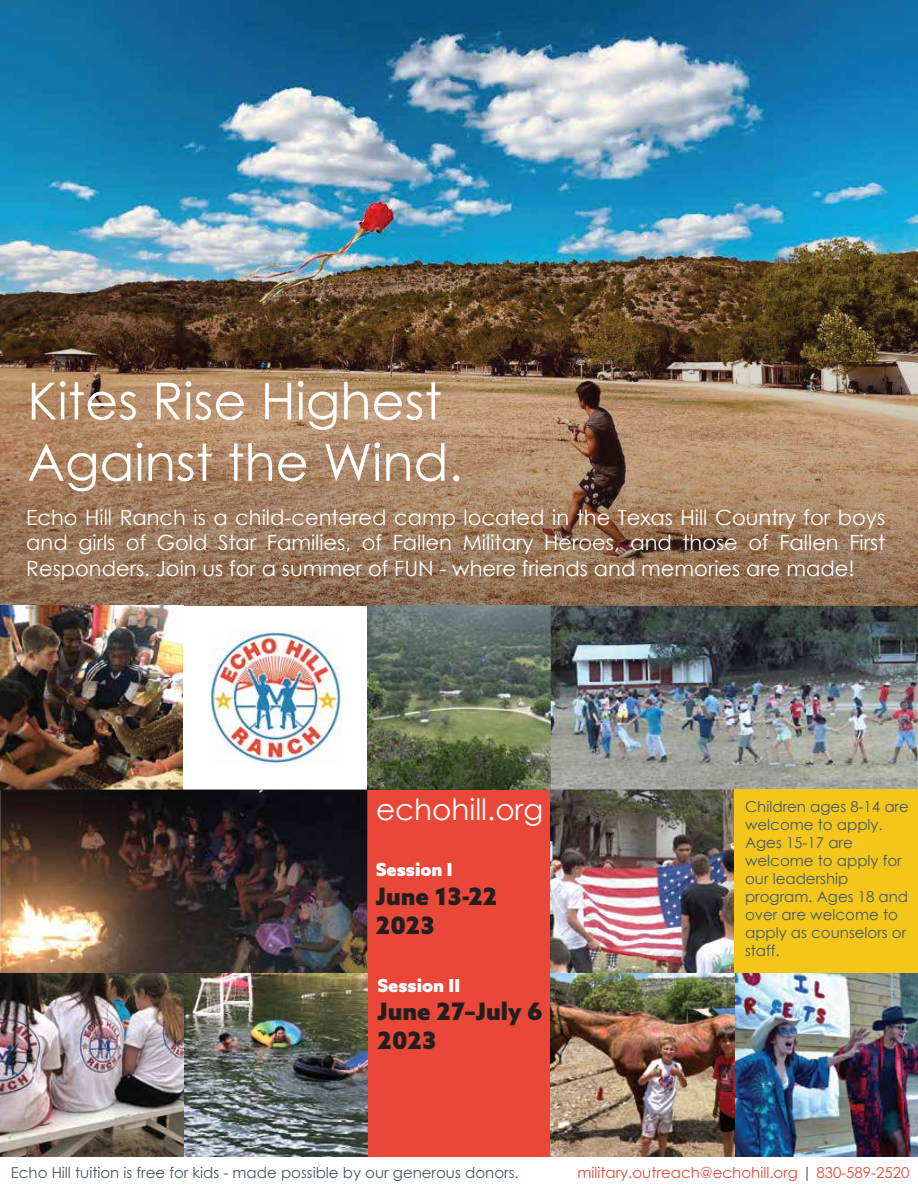
<style>
.page{position:relative;width:918px;height:1188px;background:#fff}
.page>*{position:absolute;margin:0;border:0;box-sizing:border-box;transform-origin:0 0}
.t1{font:51.15px/61.3px "Century Gothic";color:#fff}
.t2{font:29.4px "Century Gothic";color:#fff}
.t3{font:900 24px/28.8px "Azo Sans";color:#231f20}
.t4{font:21px/25.2px "Century Gothic";color:#fff;text-align:justify}
.t5{font:900 18px "Azo Sans";color:#fff}
.t6{font:15px/18px "Century Gothic";color:#3f5868}
.t7{font:15px "Century Gothic";color:#e94838}
.s1{color:#3f5868}
</style>
<div class="page">
<img style="left:0;top:0;width:918px;height:212px">
<img style="left:0;top:212px;width:918px;height:394px">
<img style="left:0;top:606px;width:183px;height:183px">
<div style="left:367px;top:790px;width:184px;height:367px;background:#e94838"></div>
<img style="left:0;top:790px;width:367px;height:367px">
<img style="left:551px;top:790px;width:183px;height:183px">
<img style="left:367px;top:606px;width:551px;height:183px">
<img style="left:210px;top:632px;width:131px;height:131px">
<img style="left:551px;top:973px;width:367px;height:184px">
<div style="left:734px;top:790px;width:184px;height:183px;background:#f5c61a"></div>
<h1 class="t1" style="left:27px;top:369px;width:437px">Kites Rise Highest<br>Against the Wind.</h1>
<p class="t4" style="left:26px;top:505px;width:861px">Echo Hill Ranch is a child-centered camp located in the Texas Hill Country for boys and girls of Gold Star Families, of Fallen Military Heroes, and those of Fallen First Responders. Join us for a summer of FUN - where friends and memories are made!</p>
<h2 class="t2" style="left:376px;top:789px;width:169px">echohill.org</h2>
<p class="t6" style="left:745px;top:797px;width:165px">Children ages 8-14 are welcome to apply.<br>Ages 15-17 are welcome to apply for our leadership program. Ages 18 and over are welcome to apply as counselors or staff.</p>
<p class="t5" style="left:376px;top:858px;width:78px">Session I</p>
<p class="t3" style="left:376px;top:882px;width:123px">June 13-22<br>2023</p>
<p class="t5" style="left:378px;top:973px;width:84px">Session II</p>
<p class="t3" style="left:378px;top:997px;width:167px">June 27–July 6<br>2023</p>
<p class="t6" style="left:11px;top:1163px;width:509px">Echo Hill tuition is free for kids - made possible by our generous donors.</p>
<p class="t7" style="left:577px;top:1162px;width:334px">military.outreach@echohill.org <span class="s1">|</span> 830-589-2520</p>
</div>
